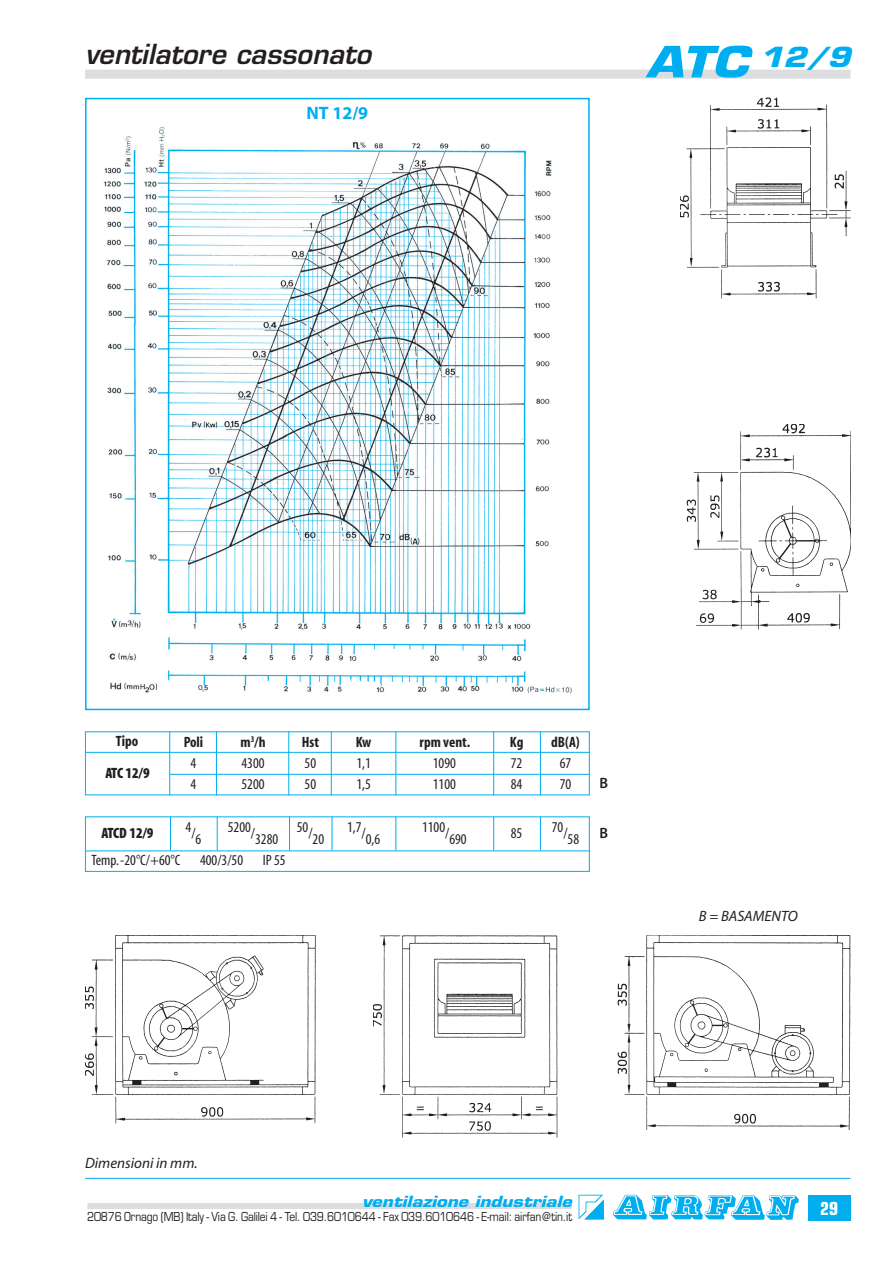
<style>
.page{position:relative;width:893px;height:1263px;background:#fff}
.page>*{position:absolute;margin:0;border:0;box-sizing:border-box;transform-origin:0 0}
.t1{font:italic 600 27px "Eurostile";color:#231f20}
.t2{font:italic 700 27px "Eurostile";color:#00aeef;scale:1.2 1}
.Titoletto_c_12{font:18px "Myriad MM 700 600";color:#00aeef}
.t3{font:700 condensed 18px "Eurostile";color:#fff}
.Tab_testo{font:15px "Myriad MM 400 300";letter-spacing:-.13em;color:#231f20}
.Tab_titoletto{font:15px "Myriad MM 700 300";letter-spacing:-.1em;color:#231f20}
.Testo{font:15px "Myriad MM It 400 600";color:#231f20}
.t4{font:italic 700 15px "Eurostile";color:#00aeef;scale:1.2 1}
.Tab_titoletto-2{font:15px "Myriad MM 830 300";letter-spacing:-.115em;color:#231f20}
.Testo_neretto{font:15px "Myriad MM 565 600";color:#231f20}
.t5{font:12px "Eurostile";letter-spacing:-.01em;color:#231f20;scale:.85 1}
.s1{font-size:42px}
</style>
<div class="page">
<div style="left:87px;top:1203px;width:485px;height:6px;background:#dcdddf"></div>
<div style="left:808px;top:1195px;width:42px;height:25px;background:#00aeef"></div>
<svg style="left:579px;top:1195px;width:25px;height:24px"></svg>
<svg style="left:613px;top:1195px;width:186px;height:25px"></svg>
<hr style="left:85px;top:1178px;width:765px;height:1px;background:#00aeef">
<div style="left:85px;top:70px;width:765px;height:9px;background:#dcdddf"></div>
<img style="left:103px;top:127px;width:469px;height:567px">
<div style="left:85px;top:98px;width:505px;height:612px;border:2px solid #00aeef"></div>
<hr style="left:85px;top:752px;width:505px;height:1px;background:#00aeef">
<hr style="left:170px;top:774px;width:420px;height:1px;background:#00aeef">
<hr style="left:216px;top:731px;width:1px;height:64px;background:#00aeef">
<hr style="left:169px;top:731px;width:1px;height:64px;background:#00aeef">
<hr style="left:288px;top:731px;width:1px;height:64px;background:#00aeef">
<hr style="left:331px;top:731px;width:1px;height:64px;background:#00aeef">
<hr style="left:395px;top:731px;width:1px;height:64px;background:#00aeef">
<hr style="left:493px;top:731px;width:1px;height:64px;background:#00aeef">
<hr style="left:540px;top:731px;width:1px;height:64px;background:#00aeef">
<div style="left:85px;top:816px;width:505px;height:56px;border:1px solid #00aeef"></div>
<hr style="left:85px;top:850px;width:505px;height:1px;background:#00aeef">
<hr style="left:540px;top:816px;width:1px;height:34px;background:#00aeef">
<hr style="left:493px;top:816px;width:1px;height:34px;background:#00aeef">
<hr style="left:395px;top:816px;width:1px;height:34px;background:#00aeef">
<hr style="left:332px;top:816px;width:1px;height:34px;background:#00aeef">
<hr style="left:289px;top:816px;width:1px;height:34px;background:#00aeef">
<hr style="left:217px;top:816px;width:1px;height:34px;background:#00aeef">
<hr style="left:170px;top:816px;width:1px;height:34px;background:#00aeef">
<img style="left:680px;top:98px;width:170px;height:200px">
<img style="left:687px;top:424px;width:163px;height:205px">
<img style="left:618px;top:935px;width:232px;height:195px">
<img style="left:373px;top:935px;width:184px;height:202px">
<img style="left:85px;top:935px;width:230px;height:188px">
<h1 class="t1" style="left:85px;top:38px;width:288px">ventilatore cassonato</h1>
<p class="Titoletto_c_12" style="left:306px;top:105px;width:63px">NT 12/9</p>
<p class="t2" style="left:646px;top:40px;width:172px"><span class="s1">ATC</span> 12/9</p>
<p class="Tab_titoletto" style="left:116px;top:734px;width:26px">Tipo</p>
<p class="Tab_titoletto-2" style="left:105px;top:766px;width:47px">ATC 12/9</p>
<p class="Tab_titoletto-2" style="left:102px;top:826px;width:54px">ATCD 12/9</p>
<p class="Tab_titoletto" style="left:184px;top:734px;width:21px">Poli</p>
<p class="Tab_titoletto" style="left:241px;top:734px;width:28px">m<sup>3</sup>/h</p>
<p class="Tab_titoletto" style="left:302px;top:734px;width:19px">Hst</p>
<p class="Tab_titoletto" style="left:356px;top:734px;width:19px">Kw</p>
<p class="Tab_titoletto" style="left:420px;top:734px;width:52px">rpmvent.</p>
<p class="Tab_titoletto" style="left:510px;top:734px;width:17px">Kg</p>
<p class="Tab_titoletto" style="left:551px;top:734px;width:30px">dB(A)</p>
<p class="Tab_testo" style="left:191px;top:756px;width:9px">4</p>
<p class="Tab_testo" style="left:241px;top:756px;width:27px">4300</p>
<p class="Tab_testo" style="left:305px;top:756px;width:15px">50</p>
<p class="Tab_testo" style="left:356px;top:756px;width:18px">1,1</p>
<p class="Tab_testo" style="left:433px;top:756px;width:27px">1090</p>
<p class="Tab_testo" style="left:511px;top:756px;width:15px">72</p>
<p class="Tab_testo" style="left:560px;top:756px;width:15px">67</p>
<p class="Tab_testo" style="left:191px;top:777px;width:9px">4</p>
<p class="Tab_testo" style="left:241px;top:777px;width:27px">5200</p>
<p class="Tab_testo" style="left:305px;top:777px;width:15px">50</p>
<p class="Tab_testo" style="left:356px;top:777px;width:18px">1,5</p>
<p class="Tab_testo" style="left:433px;top:777px;width:27px">1100</p>
<p class="Tab_testo" style="left:511px;top:777px;width:15px">84</p>
<p class="Tab_testo" style="left:560px;top:777px;width:15px">70</p>
<p class="Tab_testo" style="left:186px;top:826px;width:19px">4/6</p>
<p class="Tab_testo" style="left:228px;top:826px;width:54px">5200/3280</p>
<p class="Tab_testo" style="left:297px;top:826px;width:31px">50/20</p>
<p class="Tab_testo" style="left:347px;top:826px;width:37px">1,7/0,6</p>
<p class="Tab_testo" style="left:422px;top:823px;width:48px">1100/690</p>
<p class="Tab_testo" style="left:511px;top:826px;width:15px">85</p>
<p class="Tab_testo" style="left:552px;top:826px;width:31px">70/58</p>
<p class="Tab_testo" style="left:91px;top:853px;width:198px">Temp. -20°C/+60°C 400/3/50 IP55</p>
<p class="Testo_neretto" style="left:600px;top:776px;width:10px">B</p>
<p class="Testo_neretto" style="left:600px;top:826px;width:10px">B</p>
<p class="Testo" style="left:699px;top:909px;width:101px">B = BASAMENTO</p>
<p class="Testo" style="left:85px;top:1156px;width:114px">Dimensioni in mm.</p>
<p class="t4" style="left:362px;top:1192px;width:176px">ventilazione industriale</p>
<p class="t5" style="left:87px;top:1209px;width:572px">20876 Ornago (MB) Italy - Via G. Galilei 4 - Tel. 039.6010644 - Fax 039.6010646 - E-mail: airfan@tin.it</p>
<p class="t3" style="left:820px;top:1197px;width:19px">29</p>
</div>
